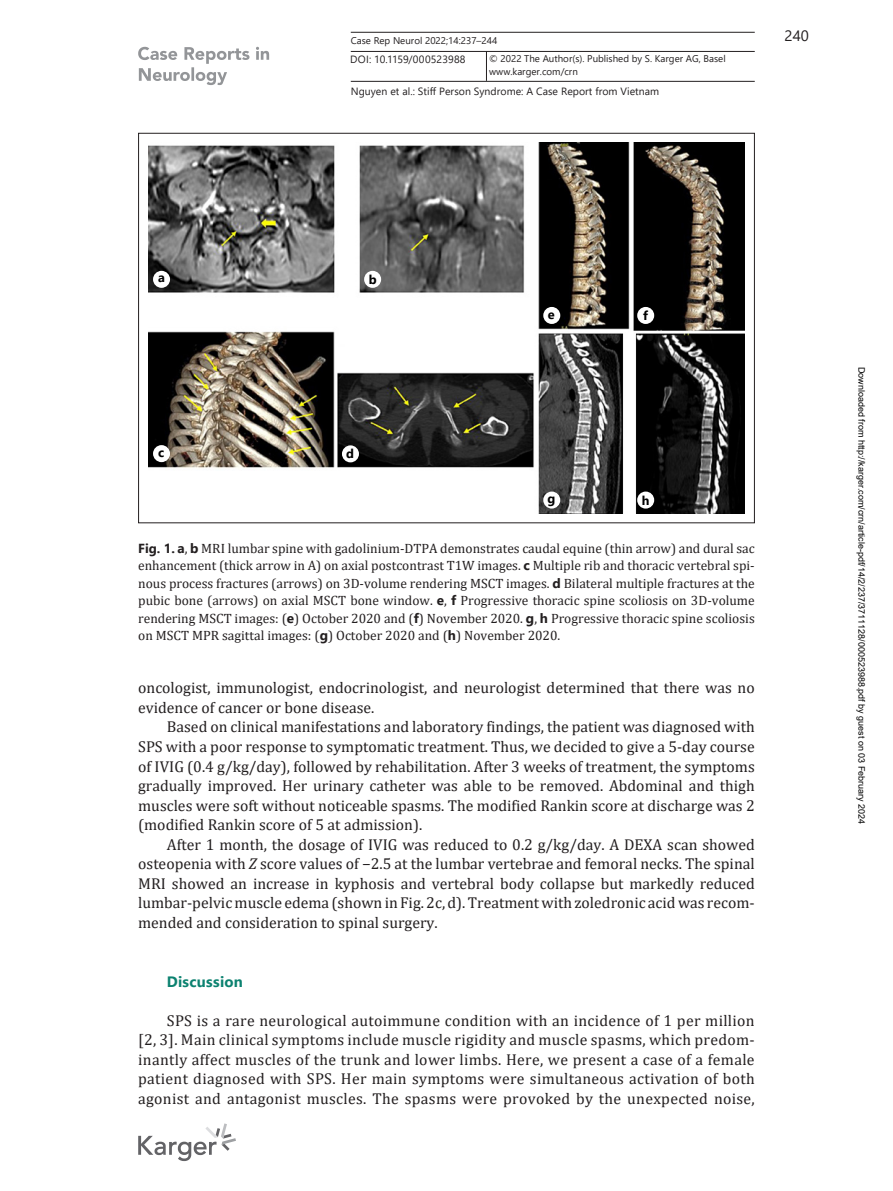
<style>
.page{position:relative;width:893px;height:1191px;background:#fff}
.page>*{position:absolute;margin:0;border:0;box-sizing:border-box;transform-origin:0 0}
.t1{font:15.75px/19.5px "Cambria";color:#231f20;text-align:justify}
.t2{font:700 15px "Segoe UI";letter-spacing:.015em;color:#0c8270}
.t3{font:15px "Segoe UI";color:#231f20}
.t4{font:13.5px/17.4px "Cambria";color:#231f20;text-align:justify}
.t5{font:700 12.75px "Segoe UI";color:#000}
.t6{font:10.5px "Segoe UI";letter-spacing:.005em;color:#231f20}
.t7{font:9.75px "Segoe UI";color:#231f20}
.t8{font:9px "Arial";color:#000}
.s1{font-family:"Segoe UI";font-weight:700;font-size:13.2px}
.s2{font-family:"Segoe UI";font-weight:700}
.s3{font-style:italic}
</style>
<div class="page">
<svg style="left:138px;top:47px;width:131px;height:38px"></svg>
<hr style="left:351px;top:51px;width:404px;height:1px;background:#231f20">
<hr style="left:351px;top:81px;width:404px;height:1px;background:#231f20">
<hr style="left:351px;top:32px;width:404px;height:1px;background:#231f20">
<hr style="left:486px;top:51px;width:1px;height:30px;background:#231f20">
<svg style="left:138px;top:1123px;width:98px;height:38px"></svg>
<img style="left:149px;top:143px;width:595px;height:371px">
<div style="left:153px;top:271px;width:17px;height:17px;background:#fff;border-radius:50%"></div>
<div style="left:364px;top:271px;width:17px;height:17px;background:#fff;border-radius:50%"></div>
<div style="left:153px;top:445px;width:17px;height:17px;background:#fff;border-radius:50%"></div>
<div style="left:543px;top:307px;width:17px;height:17px;background:#fff;border-radius:50%"></div>
<div style="left:342px;top:445px;width:17px;height:17px;background:#fff;border-radius:50%"></div>
<div style="left:637px;top:307px;width:17px;height:17px;background:#fff;border-radius:50%"></div>
<div style="left:543px;top:491px;width:17px;height:17px;background:#fff;border-radius:50%"></div>
<div style="left:637px;top:491px;width:17px;height:17px;background:#fff;border-radius:50%"></div>
<p class="t7" style="left:351px;top:31px;width:148px">Case Rep Neurol 2022;14:237–244</p>
<p class="t6" style="left:350px;top:49px;width:117px">DOI: 10.1159/000523988</p>
<p class="t7" style="left:489px;top:50px;width:238px">© 2022 The Author(s). Published by S. Karger AG, Basel</p>
<p class="t7" style="left:489px;top:62px;width:90px">www.karger.com/crn</p>
<p class="t6" style="left:351px;top:81px;width:310px">Nguyen et al.: Stiff Person Syndrome: A Case Report from Vietnam</p>
<p class="t3" style="left:785px;top:22px;width:26px">240</p>
<p class="t5" style="left:158px;top:265px;width:8px">a</p>
<p class="t5" style="left:369px;top:267px;width:9px">b</p>
<p class="t5" style="left:158px;top:440px;width:8px">c</p>
<p class="t5" style="left:346px;top:442px;width:9px">d</p>
<p class="t5" style="left:548px;top:303px;width:8px">e</p>
<p class="t5" style="left:643px;top:303px;width:6px">f</p>
<p class="t5" style="left:547px;top:486px;width:9px">g</p>
<p class="t5" style="left:642px;top:488px;width:9px">h</p>
<p class="t4" style="left:138px;top:539px;width:618px"><span class="s1">Fig. 1.</span> <span class="s2">a</span>, <span class="s2">b</span> MRI lumbar spine with gadolinium-DTPA demonstrates caudal equine (thin arrow) and dural sac enhancement (thick arrow in A) on axial postcontrast T1W images. <span class="s2">c</span> Multiple rib and thoracic vertebral spi&shy;nous process fractures (arrows) on 3D-volume rendering MSCT images. <span class="s2">d</span> Bilateral multiple fractures at the pubic bone (arrows) on axial MSCT bone window. <span class="s2">e</span>, <span class="s2">f</span> Progressive thoracic spine scoliosis on 3D-volume rendering MSCT images: (<span class="s2">e</span>) October 2020 and (<span class="s2">f</span>) November 2020. <span class="s2">g</span>, <span class="s2">h</span> Progressive thoracic spine scoliosis on MSCT MPR sagittal images: (<span class="s2">g</span>) October 2020 and (<span class="s2">h</span>) November 2020.</p>
<p class="t1" style="left:138px;top:678px;width:618px">oncologist, immunologist, endocrinologist, and neurologist determined that there was no evidence of cancer or bone disease.</p>
<p class="t1" style="left:138px;top:717px;width:618px;text-indent:29px">Based on clinical manifestations and laboratory findings, the patient was diagnosed with SPS with a poor response to symptomatic treatment. Thus, we decided to give a 5-day course of IVIG (0.4 g/kg/day), followed by rehabilitation. After 3 weeks of treatment, the symptoms gradually improved. Her urinary catheter was able to be removed. Abdominal and thigh muscles were soft without noticeable spasms. The modified Rankin score at discharge was 2 (modified Rankin score of 5 at admission).</p>
<p class="t1" style="left:138px;top:834px;width:618px;text-indent:29px">After 1 month, the dosage of IVIG was reduced to 0.2 g/kg/day. A DEXA scan showed osteopenia with <span class="s3">Z</span> score values of −2.5 at the lumbar vertebrae and femoral necks. The spinal MRI showed an increase in kyphosis and vertebral body collapse but markedly reduced lumbar-pelvic muscle edema (shown in Fig. 2c, d). Treatment with zoledronic acid was recom&shy;mended and consideration to spinal surgery.</p>
<p class="t2" style="left:167px;top:967px;width:77px">Discussion</p>
<p class="t1" style="left:138px;top:1010px;width:618px;text-indent:29px">SPS is a rare neurological autoimmune condition with an incidence of 1 per million [2, 3]. Main clinical symptoms include muscle rigidity and muscle spasms, which predom&shy;inantly affect muscles of the trunk and lower limbs. Here, we present a case of a female patient diagnosed with SPS. Her main symptoms were simultaneous activation of both agonist and antagonist muscles. The spasms were provoked by the unexpected noise,</p>
<p class="t8" style="left:865px;top:367px;width:459px;rotate:90deg">Downloaded from http://karger.com/crn/article-pdf/14/2/237/3711128/000523988.pdf by guest on 03 February 2024</p>
</div>
